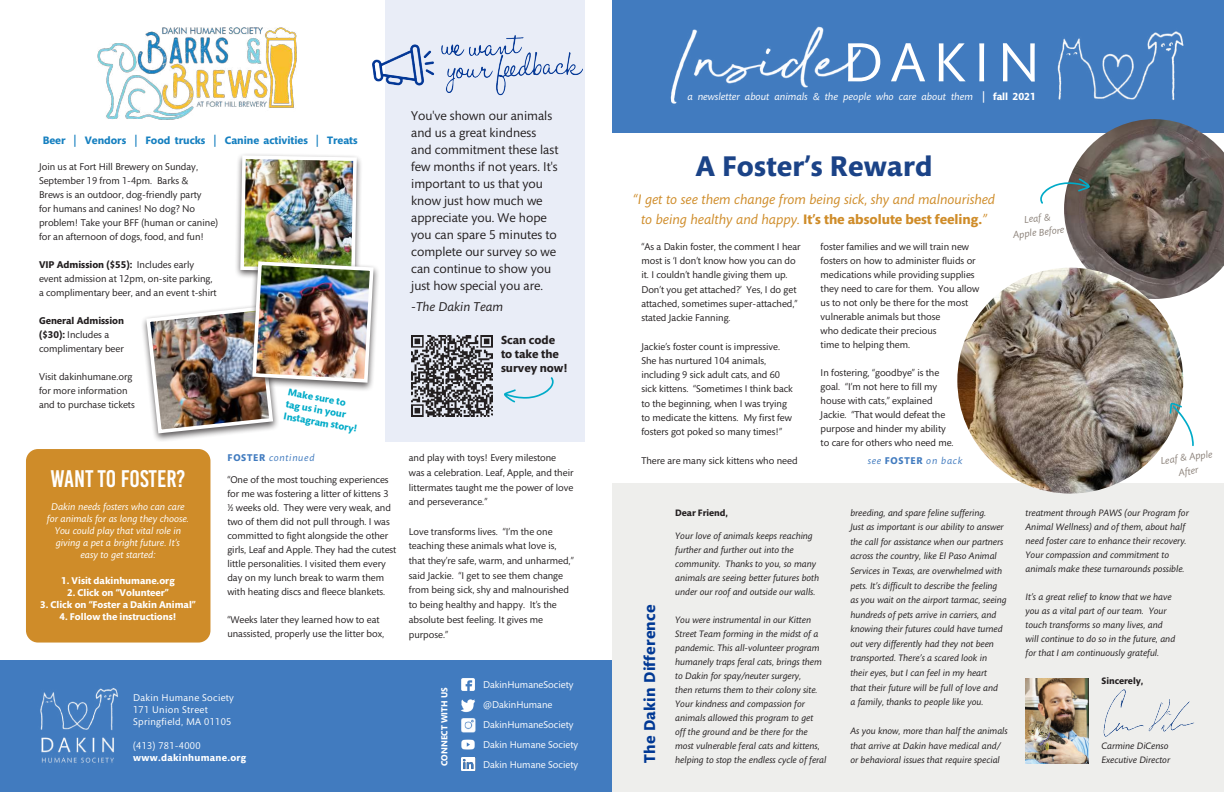
<style>
.page{position:relative;width:1224px;height:792px;background:#fff}
.page>*{position:absolute;margin:0;border:0;box-sizing:border-box;transform-origin:0 0}
.t1{font:56.1px "Mundo Sans";letter-spacing:.14em;color:#fff}
.t2{font:700 29px "Mundo Sans";letter-spacing:.01em;color:#1b4387}
.t3{font:24px "Bebas Kai";color:#fff}
.t4{font:700 16px "Mundo Sans";letter-spacing:.02em;color:#003894}
.t5{font:italic 14px/20px "Mundo Sans";color:#cf8c29;text-align:center}
.t6{font:13px/17px "Mundo Sans";color:#231f20}
.t7{font:italic 13px "Mundo Sans";color:#231f20}
.t8{font:700 12px/14px "Mundo Sans";color:#231f20}
.t9{font:700 11px "Mundo Sans";color:#1680c0}
.t10{font:italic 10.4px "Mundo Sans";color:#fff}
.t11{font:700 10.4px "Mundo Sans";color:#fff}
.t12{font:10px/14px "Mundo Sans";color:#231f20}
.t13{font:italic 10px/12px "Mundo Sans";color:#fff;text-align:center}
.t14{font:700 10px "Mundo Sans";color:#fff}
.t15{font:10px/20px "Mundo Sans";color:#fff}
.t16{font:10px/12px "Mundo Sans";letter-spacing:.03em;color:#fff}
.t17{font:700 10px/12px "Mundo Sans";color:#00abc8}
.t18{font:italic 10px/14px "Mundo Sans";color:#8c827a;text-align:center}
.t19{font:italic 10px "Mundo Sans";letter-spacing:.07em;color:#417bbf}
.t20{font:700 10px "Mundo Sans";letter-spacing:.03em;color:#fff}
.t21{font:italic 9.5px/14px "Mundo Sans";color:#231f20}
.t22{font:700 9.5px "Mundo Sans";color:#231f20}
.t23{font:700 9px "Mundo Sans";color:#fff}
.s1{font-weight:700}
.s2{font-weight:700;font-style:normal}
</style>
<div class="page">
<div style="left:386px;top:0;width:199px;height:441px;background:#e9edf7"></div>
<div style="left:612px;top:0;width:612px;height:132px;background:#417bbf"></div>
<img style="left:1057px;top:31px;width:127px;height:69px">
<img style="left:670px;top:26px;width:191px;height:78px">
<div style="left:612px;top:484px;width:612px;height:308px;background:#eeeeec"></div>
<div style="left:0;top:660px;width:612px;height:132px;background:#417bbf"></div>
<img style="left:40px;top:688px;width:78px;height:75px">
<img style="left:461px;top:678px;width:14px;height:13px">
<img style="left:461px;top:718px;width:14px;height:14px">
<img style="left:461px;top:699px;width:14px;height:14px">
<img style="left:461px;top:739px;width:14px;height:11px">
<svg style="left:462px;top:757px;width:13px;height:13px"></svg>
<img style="left:1026px;top:678px;width:62px;height:85px">
<img style="left:1103px;top:689px;width:91px;height:48px">
<img style="left:1064px;top:119px;width:160px;height:180px">
<img style="left:957px;top:268px;width:226px;height:226px;border-radius:113px">
<img style="left:372px;top:23px;width:211px;height:80px">
<img style="left:411px;top:335px;width:81px;height:81px">
<img style="left:97px;top:27px;width:200px;height:92px">
<div style="left:26px;top:449px;width:184px;height:194px;background:#cf8c29;border-radius:12px"></div>
<div style="left:140px;top:303px;width:139px;height:139px;background:#231f20;opacity:.75"></div>
<div style="left:246px;top:258px;width:134px;height:134px;background:#231f20;opacity:.75"></div>
<img style="left:144px;top:154px;width:231px;height:281px">
<svg style="left:1064px;top:165px;width:27px;height:56px;background:#72665f"></svg>
<svg style="left:1159px;top:402px;width:22px;height:44px"></svg>
<p class="t9" style="left:43px;top:135px;width:317px">Beer | Vendors | Food trucks | Canine activities | Treats</p>
<p class="t12" style="left:39px;top:160px;width:181px">Join us at Fort Hill Brewery on Sunday, September 19 from 1-4pm. Barks &amp;<br>Brews is an outdoor, dog-friendly party<br>for humans and canines! No dog? No problem! Take your BFF (human or canine) for an afternoon of dogs, food, and fun!</p>
<p class="t12" style="left:39px;top:258px;width:179px"><span class="s1">VIP Admission ($55):</span> Includes early event admission at 12pm, on-site parking, a complimentary beer, and an event t-shirt</p>
<p class="t12" style="left:39px;top:314px;width:87px"><span class="s1">General Admission ($30):</span> Includes a complimentary beer</p>
<p class="t12" style="left:39px;top:370px;width:97px">Visit dakinhumane.org for more information and to purchase tickets</p>
<h3 class="t3" style="left:51px;top:465px;width:136px">WANT TO FOSTER?</h3>
<p class="t13" style="left:47px;top:501px;width:144px">Dakin needs fosters who can care for animals for as long they choose.<br>You could play that vital role in giving a pet a bright future. It’s easy to get started:</p>
<p class="t14" style="left:61px;top:576px;width:115px">1. Visit dakinhumane.org</p>
<p class="t14" style="left:67px;top:588px;width:103px">2. Click on “Volunteer”</p>
<p class="t14" style="left:40px;top:600px;width:157px">3. Click on “Foster a Dakin Animal”</p>
<p class="t14" style="left:60px;top:612px;width:118px">4. Follow the instructions!</p>
<p class="t17" style="left:289px;top:386px;width:76px;rotate:10deg">Make sure to tag us in your<br>Instagram story!</p>
<p class="t19" style="left:228px;top:452px;width:88px"><span class="s2">FOSTER</span> continued</p>
<p class="t12" style="left:227px;top:473px;width:171px">“One of the most touching experiences for me was fostering a litter of kittens 3 ½ weeks old. They were very weak, and two of them did not pull through. I was committed to fight alongside the other girls, Leaf and Apple. They had the cutest little personalities. I visited them every day on my lunch break to warm them with heating discs and fleece blankets.</p>
<p class="t12" style="left:227px;top:613px;width:158px">“Weeks later they learned how to eat unassisted, properly use the litter box,</p>
<p class="t6" style="left:411px;top:107px;width:149px">You've shown our animals and us a great kindness and commitment these last few months if not years. It's important to us that you know just how much we appreciate you. We hope you can spare 5 minutes to complete our survey so we can continue to show you just how special you are.</p>
<h3 class="t7" style="left:411px;top:300px;width:93px">-The Dakin Team</h3>
<p class="t8" style="left:501px;top:334px;width:68px">Scan code to take the survey now!</p>
<p class="t12" style="left:409px;top:451px;width:166px;line-height:14.7px">and play with toys! Every milestone was a celebration. Leaf, Apple, and their littermates taught me the power of love and perseverance.”</p>
<p class="t12" style="left:409px;top:524px;width:166px;line-height:14.7px">Love transforms lives. “I’m the one teaching these animals what love is, that they’re safe, warm, and unharmed,” said Jackie. “I get to see them change from being sick, shy and malnourished to being healthy and happy. It’s the absolute best feeling. It gives me purpose.”</p>
<p class="t16" style="left:133px;top:692px;width:102px">Dakin Humane Society<br>171 Union Street<br>Springfield, MA 01105</p>
<p class="t16" style="left:133px;top:740px;width:69px">(413) 781-4000</p>
<p class="t20" style="left:133px;top:752px;width:115px">www.dakinhumane.org</p>
<p class="t23" style="left:440px;top:766px;width:80px;rotate:-90deg">CONNECT WITH US</p>
<p class="t15" style="left:483px;top:675px;width:97px">DakinHumaneSociety @DakinHumane<br>DakinHumaneSociety<br>Dakin Humane Society<br>Dakin Humane Society</p>
<h1 class="t1" style="left:843px;top:32px;width:198px">DAKIN</h1>
<p class="t11" style="left:983px;top:91px;width:54px">| fall 2021</p>
<p class="t10" style="left:687px;top:91px;width:287px">a newsletter about animals &amp; the people who care about them</p>
<h2 class="t2" style="left:695px;top:150px;width:239px">A Foster’s Reward</h2>
<h3 class="t5" style="left:633px;top:189px;width:364px">“I get to see them change from being sick, shy and malnourished to being healthy and happy. <span class="s2">It’s the absolute best feeling.</span>”</h3>
<p class="t12" style="left:641px;top:240px;width:161px">“As a Dakin foster, the comment I hear most is ‘I don’t know how you can do it. I couldn’t handle giving them up.<br>Don’t you get attached?’ Yes, I do get attached, sometimes super-attached,” stated Jackie Fanning.</p>
<p class="t12" style="left:641px;top:339px;width:153px">Jackie’s foster count is impressive.<br>She has nurtured 104 animals, including 9 sick adult cats, and 60 sick kittens. “Sometimes I think back to the beginning, when I was trying to medicate the kittens. My first few fosters got poked so many times!”</p>
<p class="t12" style="left:641px;top:453px;width:158px">There are many sick kittens who need</p>
<p class="t12" style="left:821px;top:240px;width:160px">foster families and we will train new fosters on how to administer fluids or medications while providing supplies they need to care for them. You allow us to not only be there for the most vulnerable animals but those<br>who dedicate their precious<br>time to helping them.</p>
<p class="t12" style="left:821px;top:366px;width:135px">In fostering, “goodbye” is the goal. “I’m not here to fill my house with cats,” explained<br>Jackie. “That would defeat the purpose and hinder my ability to care for others who need me.</p>
<p class="t19" style="left:868px;top:455px;width:96px">see <span class="s2">FOSTER</span> on back</p>
<p class="t18" style="left:1011px;top:214px;width:53px;rotate:-6deg">Leaf &amp;<br>Apple Before</p>
<p class="t18" style="left:1160px;top:454px;width:54px;rotate:-8deg">Leaf &amp; Apple</p>
<p class="t18" style="left:1178px;top:466px;width:21px;rotate:-8deg">After</p>
<h3 class="t4" style="left:641px;top:763px;width:159px;rotate:-90deg">The Dakin Difference</h3>
<p class="t22" style="left:675px;top:507px;width:54px">Dear Friend,</p>
<p class="t21" style="left:675px;top:529px;width:145px">Your love of animals keeps reaching further and further out into the community. Thanks to you, so many animals are seeing better futures both under our roof and outside our walls.</p>
<p class="t21" style="left:675px;top:613px;width:153px">You were instrumental in our Kitten Street Team forming in the midst of a pandemic. This all-volunteer program humanely traps feral cats, brings them to Dakin for spay/neuter surgery,<br>then returns them to their colony site.<br>Your kindness and compassion for animals allowed this program to get<br>off the ground and be there for the most vulnerable feral cats and kittens, helping to stop the endless cycle of feral</p>
<p class="t21" style="left:850px;top:506px;width:158px;line-height:14.6px">breeding, and spare feline suffering.<br>Just as important is our ability to answer the call for assistance when our partners across the country, like El Paso Animal Services in Texas, are overwhelmed with pets. It’s difficult to describe the feeling as you wait on the airport tarmac, seeing hundreds of pets arrive in carriers, and knowing their futures could have turned out very differently had they not been transported. There’s a scared look in their eyes, but I can feel in my heart<br>that their future will be full of love and<br>a family, thanks to people like you.</p>
<p class="t21" style="left:850px;top:724px;width:159px;line-height:14.6px">As you know, more than half the animals that arrive at Dakin have medical and/ or behavioral issues that require special</p>
<p class="t21" style="left:1026px;top:506px;width:165px">treatment through PAWS (our Program for Animal Wellness) and of them, about half need foster care to enhance their recovery.<br>Your compassion and commitment to animals make these turnarounds possible.</p>
<p class="t21" style="left:1026px;top:590px;width:151px">It’s a great relief to know that we have you as a vital part of our team. Your touch transforms so many lives, and will continue to do so in the future, and for that I am continuously grateful.</p>
<p class="t22" style="left:1102px;top:676px;width:43px">Sincerely,</p>
<p class="t21" style="left:1102px;top:739px;width:70px">Carmine DiCenso<br>Executive Director</p>
</div>
